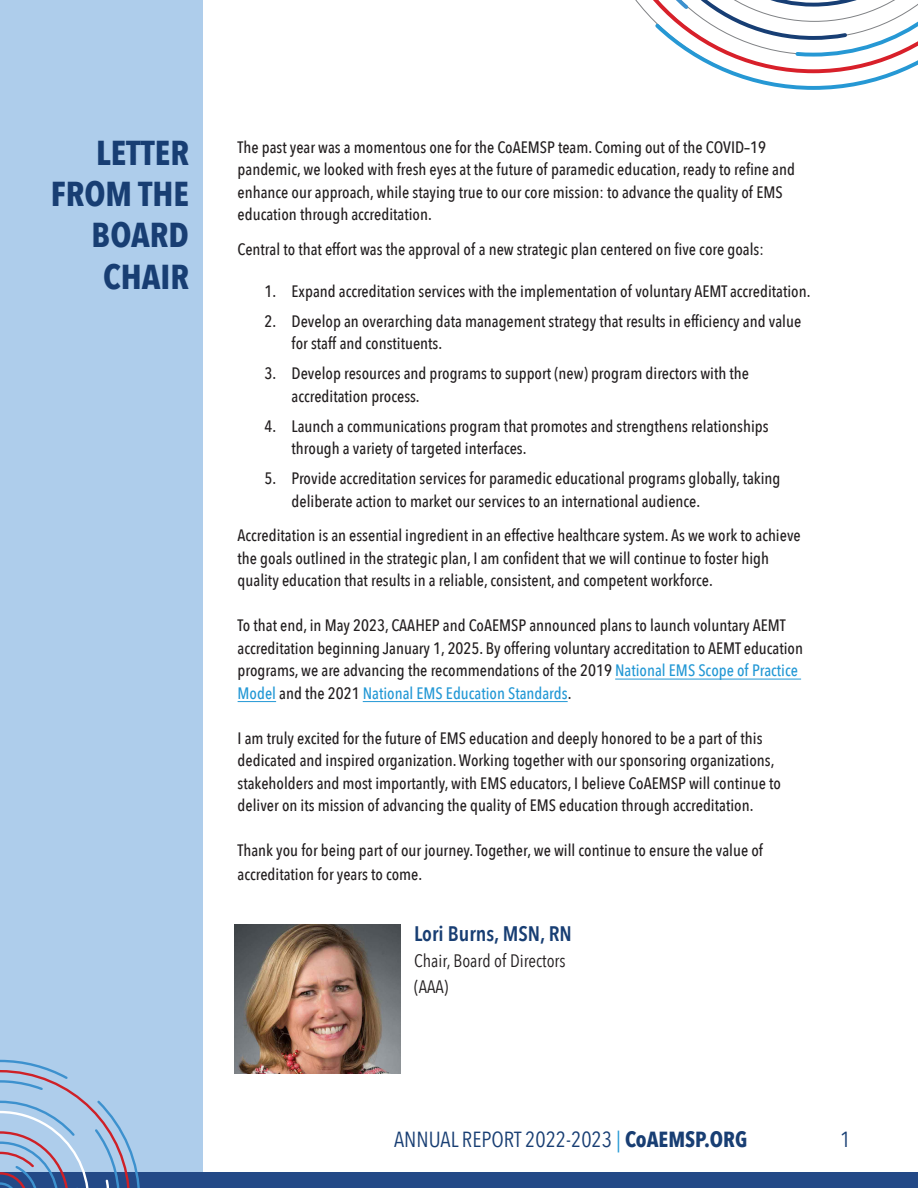
<style>
.page{position:relative;width:918px;height:1188px;background:#fff}
.page>*{position:absolute;margin:0;border:0;box-sizing:border-box;transform-origin:0 0}
.t1{font:700 34.5px/41.4px "Avenir Next Condensed";color:#183e73;text-align:right}
.t2{font:21.75px "Avenir Next Condensed";color:#183e73}
.Normal__Web{font:600 21px "Avenir Next Condensed";color:#183e73}
.Normal__Web-2{font:18px "Avenir Next Condensed";color:#231f20}
.List_Paragraph{font:500 16.5px/22.5px "Avenir Next Condensed";color:#231f20}
.Body_Copy{font:500 16.5px/22.5px "Avenir Next Condensed";color:#231f20}
.s1{color:#2398d5}
.s2{font-weight:700}
</style>
<div class="page">
<div style="left:0;top:0;width:202px;height:1188px;background:#aecdeb"></div>
<svg style="left:635px;top:0;width:283px;height:90px"></svg>
<div style="left:1px;top:1173px;width:917px;height:15px;background:#234987"></div>
<svg style="left:0;top:1059px;width:142px;height:129px"></svg>
<hr style="left:615px;top:679px;width:186px;height:1px;background:#2398d5">
<hr style="left:238px;top:701px;width:38px;height:1px;background:#2398d5">
<hr style="left:363px;top:701px;width:205px;height:1px;background:#2398d5">
<img style="left:234px;top:924px;width:167px;height:150px">
<p class="t1" style="left:51px;top:132px;width:140px">LETTER<br>FROM THE<br>BOARD<br>CHAIR</p>
<p class="Body_Copy" style="left:238px;top:136px;width:559px">The past year was a momentous one for the CoAEMSP team. Coming out of the COVID–19 pandemic, we looked with fresh eyes at the future of paramedic education, ready to refine and enhance our approach, while staying true to our core mission: to advance the quality of EMS education through accreditation.</p>
<p class="List_Paragraph" style="left:238px;top:238px;width:528px">Central to that effort was the approval of a new strategic plan centered on five core goals:</p>
<p class="List_Paragraph" style="left:265px;top:280px;width:547px">1. Expand accreditation services with the implementation of voluntary AEMT accreditation.</p>
<p class="List_Paragraph" style="left:292px;top:310px;width:511px;text-indent:-27px">2. Develop an overarching data management strategy that results in efficiency and value for staff and constituents.</p>
<p class="List_Paragraph" style="left:292px;top:362px;width:459px;text-indent:-27px">3. Develop resources and programs to support (new) program directors with the accreditation process.</p>
<p class="List_Paragraph" style="left:292px;top:415px;width:478px;text-indent:-27px">4. Launch a communications program that promotes and strengthens relationships through a variety of targeted interfaces.</p>
<p class="List_Paragraph" style="left:292px;top:467px;width:490px;text-indent:-27px">5. Provide accreditation services for paramedic educational programs globally, taking deliberate action to market our services to an international audience.</p>
<p class="List_Paragraph" style="left:238px;top:524px;width:565px">Accreditation is an essential ingredient in an effective healthcare system. As we work to achieve the goals outlined in the strategic plan, I am confident that we will continue to foster high quality education that results in a reliable, consistent, and competent workforce.</p>
<p class="List_Paragraph" style="left:238px;top:614px;width:567px">To that end, in May 2023, CAAHEP and CoAEMSP announced plans to launch voluntary AEMT accreditation beginning January 1, 2025. By offering voluntary accreditation to AEMT education programs, we are advancing the recommendations of the 2019 <span class="s1">National EMS Scope of Practice Model</span> and the 2021 <span class="s1">National EMS Education Standards</span>.</p>
<p class="List_Paragraph" style="left:238px;top:727px;width:545px">I am truly excited for the future of EMS education and deeply honored to be a part of this dedicated and inspired organization. Working together with our sponsoring organizations, stakeholders and most importantly, with EMS educators, I believe CoAEMSP will continue to deliver on its mission of advancing the quality of EMS education through accreditation.</p>
<p class="List_Paragraph" style="left:238px;top:838px;width:527px;line-height:23.9px">Thank you for being part of our journey. Together, we will continue to ensure the value of accreditation for years to come.</p>
<p class="Normal__Web" style="left:414px;top:916px;width:159px">Lori Burns, MSN, RN</p>
<p class="Normal__Web-2" style="left:414px;top:946px;width:153px">Chair, Board of Directors</p>
<p class="Normal__Web-2" style="left:414px;top:971px;width:36px">(AAA)</p>
<p class="t2" style="left:394px;top:1121px;width:355px">ANNUAL REPORT 2022-2023 <span class="s1">|</span> <span class="s2">CoAEMSP.ORG</span></p>
<p class="t2" style="left:840px;top:1121px;width:12px">1</p>
</div>
